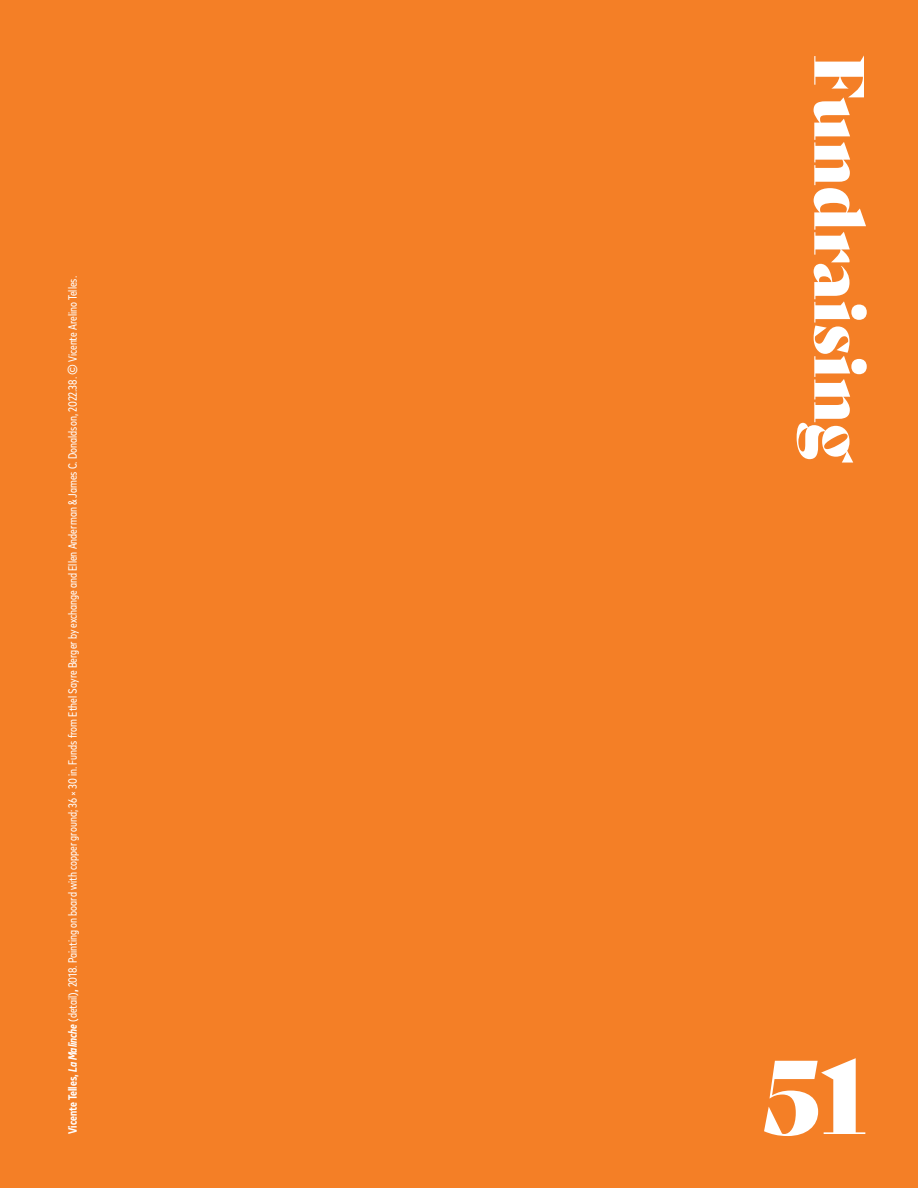
<style>
.page{position:relative;width:918px;height:1188px;background:#f47f26}
.page>*{position:absolute;margin:0;border:0;box-sizing:border-box;transform-origin:0 0}
.t1{font:101.7px "Bely Display";color:#fff}
.t2{font:69px "Bely Display";color:#fff}
.t3{font:condensed 12px "Mark W1 G";color:#fff}
.s1{font-weight:700}
.s2{font-weight:700;font-style:italic}
</style>
<div class="page">
<p class="t3" style="left:64px;top:1134px;width:859px;rotate:-90deg"><span class="s1">Vicente Telles,</span> <span class="s2">La Malinche</span> (detail)<span class="s1">,</span> 2018. Painting on board with copper ground; 36 × 30 in. Funds from Ethel Sayre Berger by exchange and Ellen Anderman &amp; James C. Donaldson, 2022.38. © Vicente Arelino Telles.</p>
<h2 class="t2" style="left:895px;top:54px;width:411px;rotate:90deg">Fundraising</h2>
<h1 class="t1" style="left:764px;top:1015px;width:104px">51</h1>
</div>
